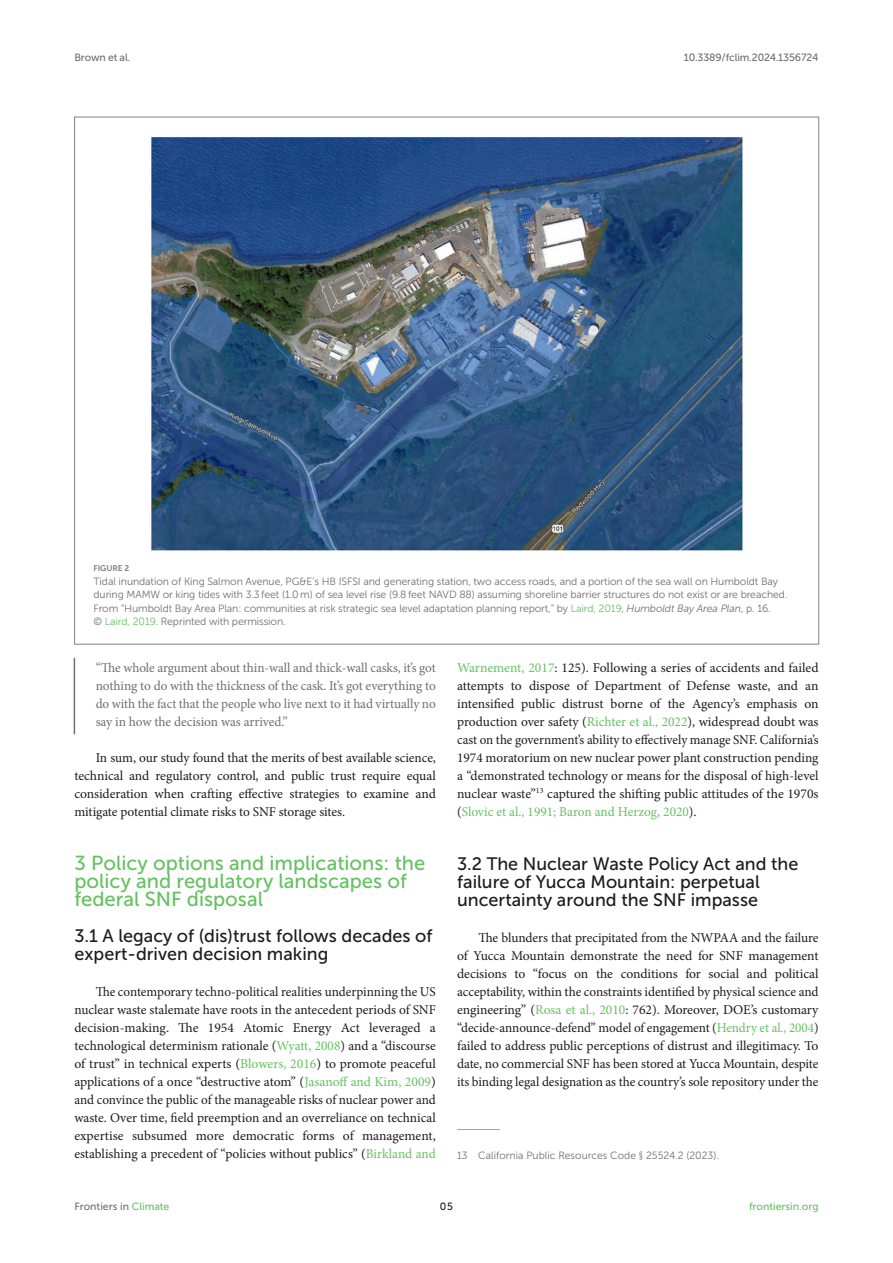
<style>
.page{position:relative;width:893px;height:1263px;background:#fff}
.page>*{position:absolute;margin:0;border:0;box-sizing:border-box;transform-origin:0 0}
.TEXT{font:20.25px/18px "Museo Sans 500";color:#65c161}
.HEAD_2{font:18px/18px "Museo Sans 500";color:#1b1c1b}
.TEXT-2{font:18px/18px "Museo Sans 500";color:#1b1c1b}
.TEXT_FLUSH{font:13.5px/18px "Minion Pro";letter-spacing:-.005em;color:#1b1c1b;text-align:justify}
.TEXT-3{font:13.5px/18px "Minion Pro";letter-spacing:-.005em;color:#1b1c1b;text-align:justify}
.TEXT-4{font:13.5px/18px "Minion Pro";letter-spacing:-.005em;color:#706f70;text-align:justify}
.FIG_LEG{font:10.5px/13.5px "Museo Sans 300";letter-spacing:-.01em;color:#706f70}
.t1{font:10.5px "Museo Sans 500";letter-spacing:-.015em;color:#706f70}
.FOOTNOTE{font:10.5px "Museo Sans 300";color:#706f70}
.t2{font:10.5px "Museo Sans 500";color:#65c161}
.t3{font:10.5px "Museo Sans 500";color:#1b1c1b}
.FIG_HD{font:8.25px "Museo Sans 700";letter-spacing:-.01em;color:#7e7f7f}
.s1{color:#65c161}
.s2{font-style:italic}
</style>
<div class="page">
<hr style="left:74px;top:658px;width:1px;height:76px;background:#706f70">
<hr style="left:457px;top:1129px;width:43px;height:1px;background:#a2a3a3">
<img style="left:151px;top:137px;width:592px;height:414px">
<p class="t1" style="left:74px;top:51px;width:57px">Brown et al.</p>
<p class="t1" style="left:684px;top:51px;width:136px">10.3389/fclim.2024.1356724</p>
<p class="FIG_HD" style="left:94px;top:564px;width:37px">FIGURE 2</p>
<p class="FIG_LEG" style="left:94px;top:574px;width:695px">Tidal inundation of King Salmon Avenue, PG&amp;E’s HB ISFSI and generating station, two access roads, and a portion of the sea wall on Humboldt Bay during MAMW or king tides with 3.3 feet (1.0 m) of sea level rise (9.8 feet NAVD 88) assuming shoreline barrier structures do not exist or are breached.<br>From “Humboldt Bay Area Plan: communities at risk strategic sea level adaptation planning report,” by <span class="s1">Laird, 2019</span>, <span class="s2">Humboldt Bay Area Plan</span>, p. 16.<br>© <span class="s1">Laird, 2019</span>. Reprinted with permission.</p>
<p class="TEXT-4" style="left:96px;top:659px;width:342px">“The whole argument about thin-wall and thick-wall casks, it’s got nothing to do with the thickness of the cask. It’s got everything to do with the fact that the people who live next to it had virtually no say in how the decision was arrived.”</p>
<p class="TEXT-3" style="left:74px;top:749px;width:363px;text-indent:21px">In sum, our study found that the merits of best available science, technical and regulatory control, and public trust require equal consideration when crafting effective strategies to examine and mitigate potential climate risks to SNF storage sites.</p>
<p class="TEXT" style="left:74px;top:854px;width:352px">3 Policy options and implications: the policy and regulatory landscapes of federal SNF disposal</p>
<p class="TEXT-2" style="left:74px;top:927px;width:360px">3.1 A legacy of (dis)trust follows decades of expert-driven decision making</p>
<p class="TEXT-3" style="left:74px;top:983px;width:363px;text-indent:21px">The contemporary techno-political realities underpinning the US nuclear waste stalemate have roots in the antecedent periods of SNF decision-making. The 1954 Atomic Energy Act leveraged a technological determinism rationale (<span class="s1">Wyatt, 2008</span>) and a “discourse</p>
<p class="TEXT_FLUSH" style="left:74px;top:1055px;width:363px">of trust” in technical experts (<span class="s1">Blowers, 2016</span>) to promote peaceful applications of a once “destructive atom” (<span class="s1">Jasanoff and Kim, 2009</span>) and convince the public of the manageable risks of nuclear power and waste. Over time, field preemption and an overreliance on technical expertise subsumed more democratic forms of management, establishing a precedent of “policies without publics” (<span class="s1">Birkland and</span></p>
<p class="TEXT_FLUSH" style="left:457px;top:659px;width:363px"><span class="s1">Warnement, 2017</span>: 125). Following a series of accidents and failed attempts to dispose of Department of Defense waste, and an intensified public distrust borne of the Agency’s emphasis on production over safety (<span class="s1">Richter et al., 2022</span>), widespread doubt was cast on the government’s ability to effectively manage SNF. California’s 1974 moratorium on new nuclear power plant construction pending a “demonstrated technology or means for the disposal of high-level nuclear waste”<sup>13</sup> captured the shifting public attitudes of the 1970s (<span class="s1">Slovic et al., 1991; Baron and Herzog, 2020</span>).</p>
<p class="HEAD_2" style="left:457px;top:855px;width:343px">3.2 The Nuclear Waste Policy Act and the failure of Yucca Mountain: perpetual uncertainty around the SNF impasse</p>
<p class="TEXT_FLUSH" style="left:457px;top:929px;width:363px;text-indent:21px">The blunders that precipitated from the NWPAA and the failure of Yucca Mountain demonstrate the need for SNF management decisions to “focus on the conditions for social and political acceptability, within the constraints identified by physical science and engineering” (<span class="s1">Rosa et al., 2010</span>: 762). Moreover, DOE’s customary “decide-announce-defend” model of engagement (<span class="s1">Hendry et al., 2004</span>) failed to address public perceptions of distrust and illegitimacy. To date, no commercial SNF has been stored at Yucca Mountain, despite its binding legal designation as the country’s sole repository under the</p>
<p class="FOOTNOTE" style="left:457px;top:1150px;width:263px">13 California Public Resources Code § 25524.2 (2023).</p>
<p class="t1" style="left:74px;top:1200px;width:97px">Frontiers in <span class="s1">Climate</span></p>
<p class="t3" style="left:440px;top:1200px;width:14px">05</p>
<p class="t2" style="left:749px;top:1200px;width:71px">frontiersin.org</p>
</div>
